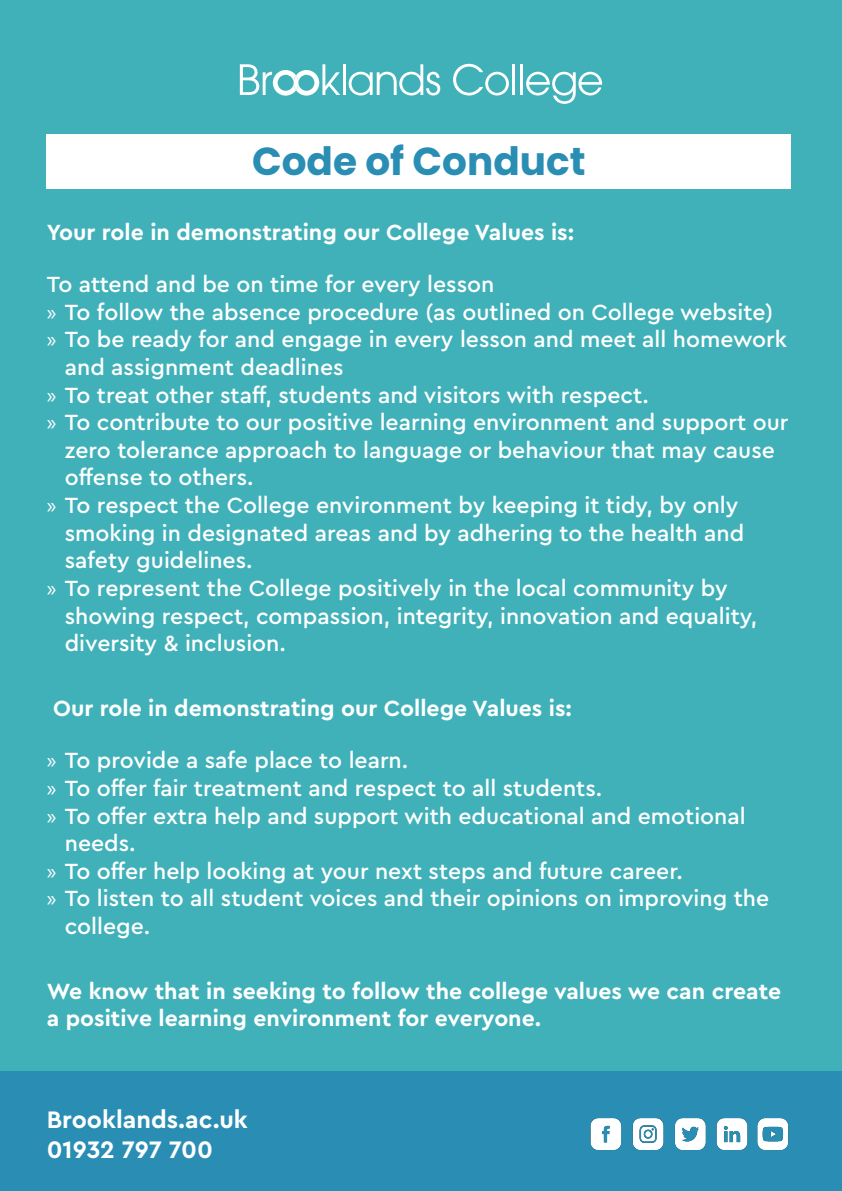
<style>
.page{position:relative;width:842px;height:1191px;background:#40b1b9}
.page>*{position:absolute;margin:0;border:0;box-sizing:border-box;transform-origin:0 0}
.t1{font:700 39px "Poppins";color:#2a8eb4}
.t2{font:700 25px "Cera Pro";color:#fff}
.t3{font:500 23px/27.6px "Cera Pro";color:#fff}
.t4{font:700 23px/27.6px "Cera Pro";color:#fff}
.s1{font-family:"Myriad Pro";font-weight:400}
</style>
<div class="page">
<div style="left:47px;top:134px;width:744px;height:55px;background:#fff"></div>
<hr style="left:343px;top:64px;width:2px;height:31px;background:#fff">
<svg style="left:349px;top:64px;width:91px;height:31px"></svg>
<svg style="left:453px;top:64px;width:56px;height:31px"></svg>
<hr style="left:512px;top:64px;width:3px;height:31px;background:#fff">
<hr style="left:520px;top:64px;width:3px;height:31px;background:#fff">
<svg style="left:526px;top:72px;width:76px;height:32px"></svg>
<svg style="left:240px;top:64px;width:100px;height:32px"></svg>
<svg style="left:294px;top:75px;width:4px;height:15px"></svg>
<div style="left:0;top:1071px;width:842px;height:120px;background:#2a8eb4"></div>
<img style="left:590px;top:1118px;width:199px;height:32px">
<p class="t1" style="left:252px;top:139px;width:335px">Code of Conduct</p>
<p class="t4" style="left:47px;top:217px;width:529px">Your role in demonstrating our College Values is:</p>
<p class="t3" style="left:47px;top:270px;width:449px">To attend and be on time for every lesson</p>
<p class="t3" style="left:47px;top:297px;width:728px"><span class="s1">»</span> To follow the absence procedure (as outlined on College website)</p>
<p class="t3" style="left:65px;top:325px;width:724px;text-indent:-18px"><span class="s1">»</span> To be ready for and engage in every lesson and meet all homework and assignment deadlines</p>
<p class="t3" style="left:47px;top:380px;width:603px"><span class="s1">»</span> To treat other staff, students and visitors with respect.</p>
<p class="t3" style="left:65px;top:408px;width:725px;text-indent:-18px"><span class="s1">»</span> To contribute to our positive learning environment and support our zero tolerance approach to language or behaviour that may cause offense to others.</p>
<p class="t3" style="left:65px;top:490px;width:681px;text-indent:-18px"><span class="s1">»</span> To respect the College environment by keeping it tidy, by only smoking in designated areas and by adhering to the health and safety guidelines.</p>
<p class="t3" style="left:65px;top:573px;width:694px;text-indent:-18px"><span class="s1">»</span> To represent the College positively in the local community by showing respect, compassion, integrity, innovation and equality, diversity &amp; inclusion.</p>
<p class="t4" style="left:53px;top:693px;width:520px">Our role in demonstrating our College Values is:</p>
<p class="t3" style="left:47px;top:746px;width:363px"><span class="s1">»</span> To provide a safe place to learn.</p>
<p class="t3" style="left:47px;top:773px;width:557px"><span class="s1">»</span> To offer fair treatment and respect to all students.</p>
<p class="t3" style="left:65px;top:801px;width:682px;text-indent:-18px"><span class="s1">»</span> To offer extra help and support with educational and emotional needs.</p>
<p class="t3" style="left:47px;top:856px;width:638px"><span class="s1">»</span> To offer help looking at your next steps and future career.</p>
<p class="t3" style="left:65px;top:884px;width:706px;text-indent:-18px"><span class="s1">»</span> To listen to all student voices and their opinions on improving the college.</p>
<p class="t4" style="left:47px;top:976px;width:736px">We know that in seeking to follow the college values we can create a positive learning environment for everyone.</p>
<p class="t2" style="left:47px;top:1103px;width:203px">Brooklands.ac.uk</p>
<p class="t2" style="left:47px;top:1133px;width:168px">01932 797 700</p>
</div>
